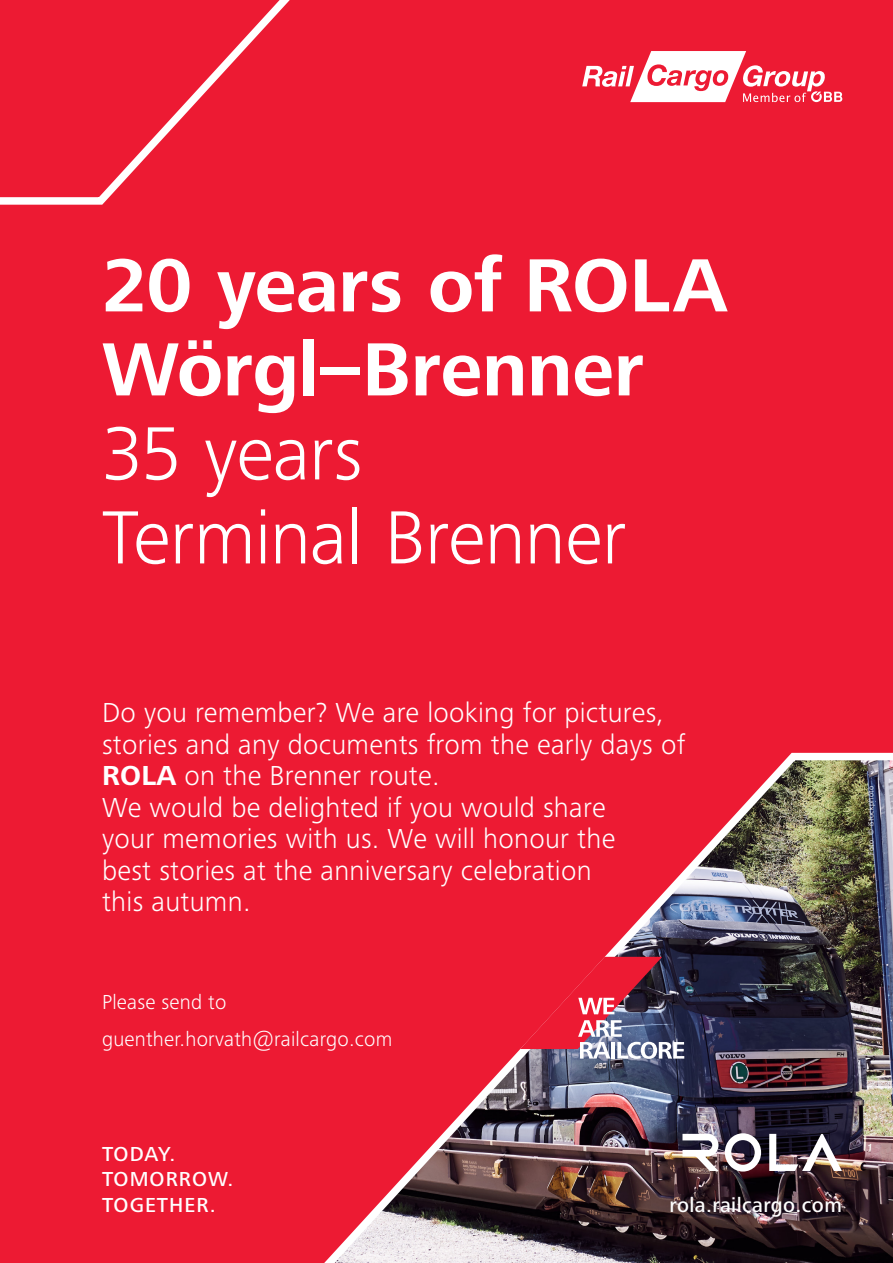
<style>
.page{position:relative;width:893px;height:1263px;background:#ed1a33}
.page>*{position:absolute;margin:0;border:0;box-sizing:border-box;transform-origin:0 0}
.t1{font:700 78px/84px "Frutiger Next Pro";letter-spacing:-.005em;color:#fff}
.t2{font:300 78px/84px "Frutiger Next Pro";letter-spacing:-.01em;color:#fff}
.Absatzformat_1{font:300 28.5px/31.5px "Frutiger Next Pro";letter-spacing:.01em;color:#fff}
.Absatzformat_1-2{font:300 21px "Frutiger Next Pro";letter-spacing:.01em;color:#fff}
.t3{font:500 21px/25.5px "Frutiger Next Pro";letter-spacing:.05em;color:#fff}
.t4{font:500 21px "Frutiger Next Pro";letter-spacing:.02em;color:#fff}
.t5{font:7.5px "Frutiger Next Pro";letter-spacing:.04em;color:#fff}
.s1{font-weight:700}
</style>
<div class="page">
<img style="left:324px;top:752px;width:569px;height:511px">
<svg style="left:582px;top:51px;width:260px;height:51px"></svg>
<svg style="left:0;top:0;width:290px;height:205px"></svg>
<svg style="left:520px;top:957px;width:164px;height:102px"></svg>
<svg style="left:769px;top:1133px;width:73px;height:38px"></svg>
<svg style="left:682px;top:1134px;width:37px;height:37px"></svg>
<svg style="left:725px;top:1133px;width:36px;height:38px"></svg>
<p class="t1" style="left:102px;top:243px;width:627px">20 years of ROLA<br>Wörgl–Brenner</p>
<p class="t2" style="left:102px;top:411px;width:526px">35 years<br>Terminal Brenner</p>
<p class="Absatzformat_1" style="left:102px;top:697px;width:585px">Do you remember? We are looking for pictures, stories and any documents from the early days of <span class="s1">ROLA</span> on the Brenner route.<br>We would be delighted if you would share<br>your memories with us. We will honour the<br>best stories at the anniversary celebration<br>this autumn.</p>
<p class="Absatzformat_1-2" style="left:102px;top:990px;width:126px">Please send to</p>
<p class="Absatzformat_1-2" style="left:102px;top:1026px;width:292px">guenther.horvath@railcargo.com</p>
<p class="t5" style="left:867px;top:855px;width:70px;rotate:-90deg">Foto: © iStockphoto</p>
<p class="t3" style="left:102px;top:1141px;width:133px">TODAY.<br>TOMORROW.<br>TOGETHER.</p>
<p class="t4" style="left:669px;top:1193px;width:174px">rola.railcargo.com</p>
</div>
